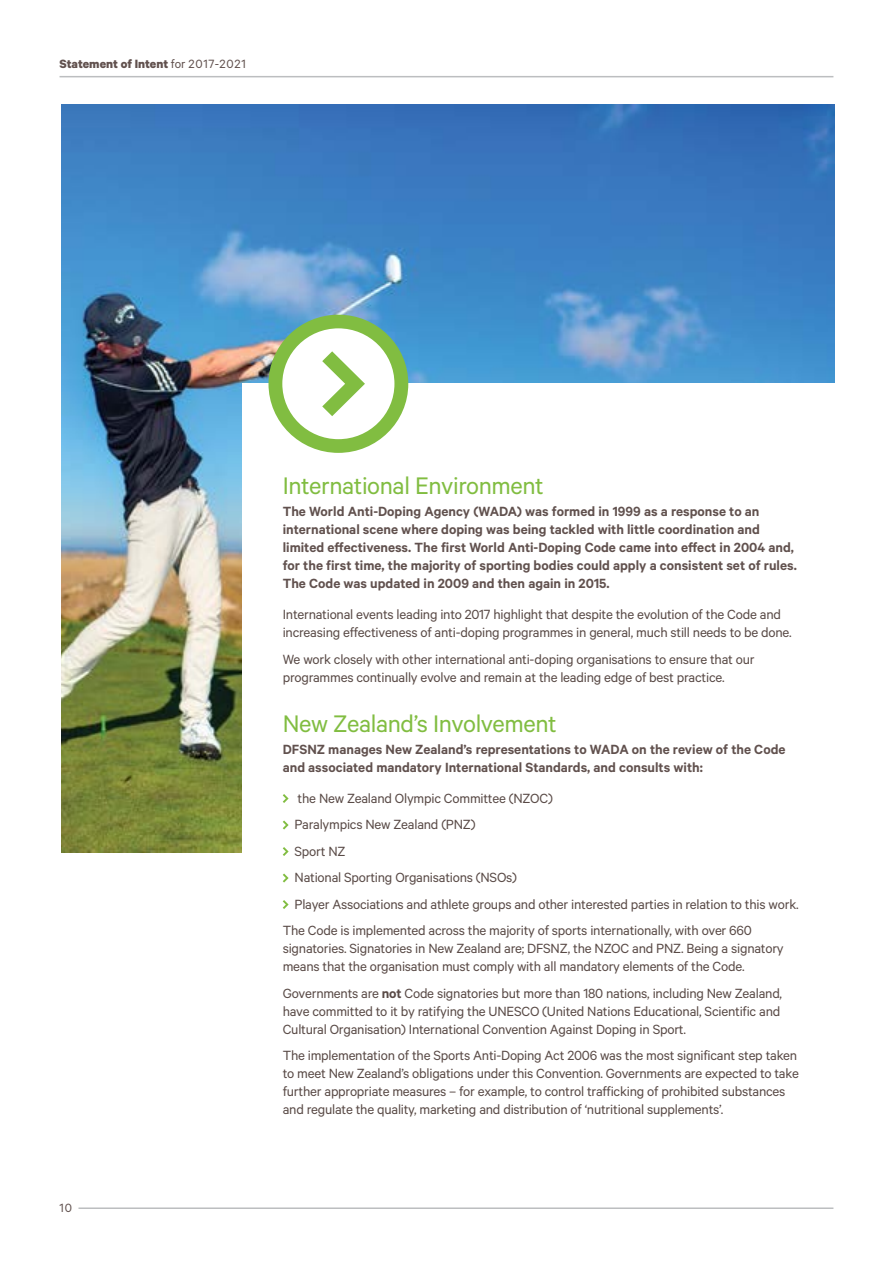
<style>
.page{position:relative;width:893px;height:1263px;background:#fff}
.page>*{position:absolute;margin:0;border:0;box-sizing:border-box;transform-origin:0 0}
.t1{font:27px "Calibre";letter-spacing:-.015em;color:#81bd41}
.t2{font:15px/18px "Calibre";letter-spacing:-.015em;color:#594a46}
.t3{font:600 15px/18px "Calibre";color:#61514e}
.t4{font:700 13.5px "Calibre";color:#61514e}
.t5{font:13.5px "Calibre";color:#61514e}
.s1{font-weight:400}
.s2{font-weight:600}
</style>
<div class="page">
<img style="left:62px;top:104px;width:772px;height:749px">
<div style="left:242px;top:384px;width:608px;height:866px;background:#fff"></div>
<svg style="left:268px;top:315px;width:140px;height:138px"></svg>
<svg style="left:283px;top:794px;width:6px;height:9px"></svg>
<svg style="left:283px;top:820px;width:6px;height:9px"></svg>
<svg style="left:283px;top:847px;width:6px;height:9px"></svg>
<svg style="left:283px;top:873px;width:6px;height:9px"></svg>
<svg style="left:283px;top:900px;width:6px;height:9px"></svg>
<hr style="left:60px;top:76px;width:773px;height:1px;background:#bcbec0">
<hr style="left:78px;top:1207px;width:755px;height:2px;background:#bcbec0">
<p class="t4" style="left:60px;top:56px;width:188px">Statement of Intent <span class="s1">for 2017-2021</span></p>
<p class="t5" style="left:60px;top:1200px;width:14px">10</p>
<h1 class="t1" style="left:283px;top:470px;width:263px">International Environment</h1>
<p class="t3" style="left:283px;top:502px;width:516px">The World Anti-Doping Agency (WADA) was formed in 1999 as a response to an international scene where doping was being tackled with little coordination and limited effectiveness. The first World Anti-Doping Code came into effect in 2004 and, for the first time, the majority of sporting bodies could apply a consistent set of rules.<br>The Code was updated in 2009 and then again in 2015.</p>
<p class="t2" style="left:283px;top:605px;width:511px">International events leading into 2017 highlight that despite the evolution of the Code and increasing effectiveness of anti-doping programmes in general, much still needs to be done.</p>
<p class="t2" style="left:283px;top:649px;width:473px">We work closely with other international anti-doping organisations to ensure that our programmes continually evolve and remain at the leading edge of best practice.</p>
<h1 class="t1" style="left:283px;top:707px;width:276px">New Zealand’s Involvement</h1>
<p class="t3" style="left:283px;top:740px;width:504px">DFSNZ manages New Zealand’s representations to WADA on the review of the Code and associated mandatory International Standards, and consults with:</p>
<p class="t2" style="left:298px;top:788px;width:257px">the New Zealand Olympic Committee (NZOC)</p>
<p class="t2" style="left:295px;top:815px;width:182px">Paralympics New Zealand (PNZ)</p>
<p class="t2" style="left:295px;top:841px;width:52px">Sport NZ</p>
<p class="t2" style="left:295px;top:868px;width:224px">National Sporting Organisations (NSOs)</p>
<p class="t2" style="left:295px;top:894px;width:506px">Player Associations and athlete groups and other interested parties in relation to this work.</p>
<p class="t2" style="left:283px;top:921px;width:471px">The Code is implemented across the majority of sports internationally, with over 660</p>
<p class="t2" style="left:283px;top:939px;width:502px">signatories. Signatories in New Zealand are; DFSNZ, the NZOC and PNZ. Being a signatory means that the organisation must comply with all mandatory elements of the Code.</p>
<p class="t2" style="left:283px;top:983px;width:501px">Governments are <span class="s2">not</span> Code signatories but more than 180 nations, including New Zealand, have committed to it by ratifying the UNESCO (United Nations Educational, Scientific and<br>Cultural Organisation) International Convention Against Doping in Sport.</p>
<p class="t2" style="left:283px;top:1046px;width:518px">The implementation of the Sports Anti-Doping Act 2006 was the most significant step taken to meet New Zealand’s obligations under this Convention. Governments are expected to take further appropriate measures – for example, to control trafficking of prohibited substances and regulate the quality, marketing and distribution of ‘nutritional supplements’.</p>
</div>
